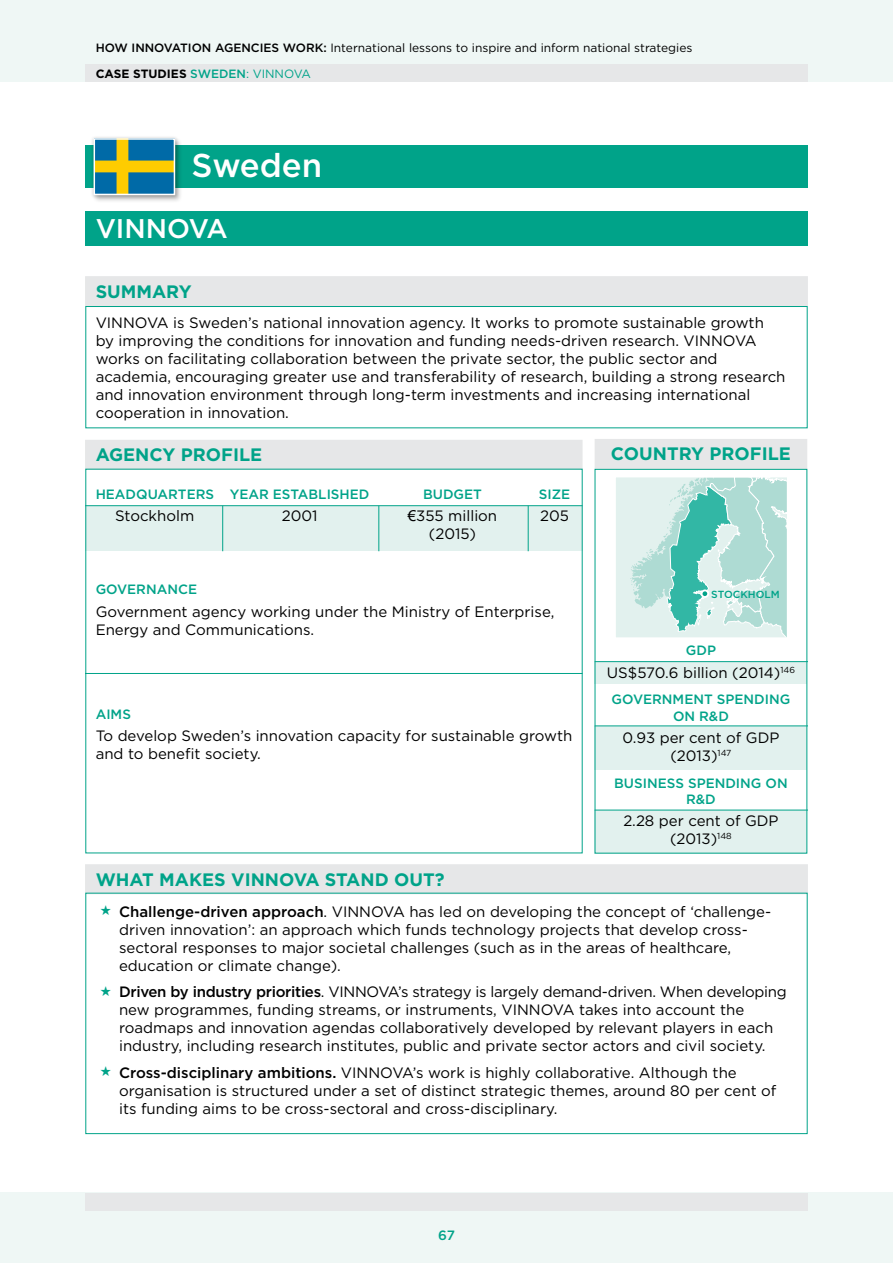
<style>
.page{position:relative;width:893px;height:1263px;background:#fff}
.page>*{position:absolute;margin:0;border:0;box-sizing:border-box;transform-origin:0 0}
.t1{font:500 33px "Gotham HTF";color:#fff}
.t2{font:500 27px "Gotham HTF";color:#fff}
.t3{font:700 18px "Gotham HTF";color:#00a389}
.t4{font:15px/18px "Gotham HTF";color:#000}
.t5{font:500 13.5px/16.2px "Gotham HTF";color:#00a389;text-align:center}
.t6{font:12px/25px "Gotham HTF";color:#000}
.t7{font:500 10.35px "Gotham HTF";color:#00a389}
.s1{font-weight:500}
.s2{font-weight:700}
.s3{font-weight:500;color:#00a389}
.s4{color:#00a389}
.s5{font-family:"Arial"}
</style>
<div class="page">
<div style="left:0;top:0;width:893px;height:81px;background:#eff7f5"></div>
<div style="left:85px;top:64px;width:723px;height:17px;background:#e6e7e8"></div>
<div style="left:0;top:1193px;width:893px;height:70px;background:#eff7f5"></div>
<div style="left:85px;top:1193px;width:723px;height:17px;background:#e6e7e8"></div>
<div style="left:595px;top:726px;width:212px;height:44px;background:#e2f1ee"></div>
<div style="left:595px;top:662px;width:212px;height:21px;background:#e2f1ee"></div>
<div style="left:595px;top:810px;width:212px;height:43px;background:#e2f1ee"></div>
<div style="left:85px;top:145px;width:723px;height:43px;background:#00a389"></div>
<div style="left:85px;top:211px;width:723px;height:34px;background:#00a389"></div>
<div style="left:85px;top:506px;width:498px;height:45px;background:#e2f1ee"></div>
<div style="left:85px;top:276px;width:723px;height:30px;background:#e6e7e8"></div>
<div style="left:85px;top:440px;width:498px;height:30px;background:#e6e7e8"></div>
<div style="left:85px;top:864px;width:723px;height:30px;background:#e6e7e8"></div>
<div style="left:595px;top:439px;width:212px;height:30px;background:#e6e7e8"></div>
<svg style="left:616px;top:478px;width:171px;height:160px;background:#b5e0d9"></svg>
<hr style="left:85px;top:505px;width:498px;height:1px;background:#00a389">
<hr style="left:85px;top:673px;width:498px;height:1px;background:#00a389">
<hr style="left:595px;top:725px;width:213px;height:1px;background:#00a389">
<hr style="left:595px;top:661px;width:213px;height:1px;background:#00a389">
<hr style="left:595px;top:810px;width:213px;height:1px;background:#00a389">
<hr style="left:222px;top:506px;width:1px;height:45px;background:#00a389">
<hr style="left:378px;top:506px;width:1px;height:45px;background:#00a389">
<hr style="left:528px;top:506px;width:1px;height:45px;background:#00a389">
<div style="left:92px;top:137px;width:90px;height:66px;background:#000;opacity:.25"></div>
<div style="left:90px;top:135px;width:89px;height:64px;background:#000;opacity:.25"></div>
<img style="left:97px;top:141px;width:75px;height:51px">
<div style="left:94px;top:138px;width:81px;height:57px;border:2px solid #fff"></div>
<div style="left:85px;top:306px;width:722px;height:122px;border:1px solid #00a389"></div>
<div style="left:85px;top:893px;width:722px;height:241px;border:1px solid #00a389"></div>
<p class="t6" style="left:96px;top:36px;width:598px"><span class="s1">HOW INNOVATION AGENCIES WORK:</span> International lessons to inspire and inform national strategies<br><span class="s2">CASE STUDIES</span> <span class="s3">SWEDEN</span><span class="s4">: VINNOVA</span></p>
<h1 class="t1" style="left:192px;top:147px;width:132px">Sweden</h1>
<h2 class="t2" style="left:96px;top:213px;width:134px">VINNOVA</h2>
<p class="t3" style="left:96px;top:281px;width:98px">SUMMARY</p>
<p class="t4" style="left:96px;top:314px;width:691px">VINNOVA is Sweden’s national innovation agency. It works to promote sustainable growth by improving the conditions for innovation and funding needs-driven research. VINNOVA works on facilitating collaboration between the private sector, the public sector and academia, encouraging greater use and transferability of research, building a strong research and innovation environment through long-term investments and increasing international cooperation in innovation.</p>
<p class="t3" style="left:96px;top:444px;width:168px">AGENCY PROFILE</p>
<p class="t5" style="left:96px;top:486px;width:275px">HEADQUARTERS YEAR ESTABLISHED</p>
<p class="t5" style="left:423px;top:486px;width:60px">BUDGET</p>
<p class="t5" style="left:539px;top:486px;width:33px">SIZE</p>
<p class="t4" style="left:115px;top:506px;width:81px">Stockholm</p>
<p class="t4" style="left:282px;top:506px;width:37px">2001</p>
<p class="t4" style="left:408px;top:506px;width:91px"><span class="s5">€</span>355 million</p>
<p class="t4" style="left:540px;top:506px;width:30px">205</p>
<p class="t4" style="left:429px;top:524px;width:49px">(2015)</p>
<p class="t3" style="left:611px;top:444px;width:181px">COUNTRY PROFILE</p>
<p class="t5" style="left:96px;top:581px;width:103px">GOVERNANCE</p>
<p class="t4" style="left:96px;top:602px;width:460px">Government agency working under the Ministry of Enterprise,<br>Energy and Communications.</p>
<p class="t5" style="left:96px;top:706px;width:37px">AIMS</p>
<p class="t4" style="left:96px;top:726px;width:478px">To develop Sweden’s innovation capacity for sustainable growth and to benefit society.</p>
<p class="t7" style="left:711px;top:588px;width:70px">STOCKHOLM</p>
<p class="t5" style="left:686px;top:642px;width:32px">GDP</p>
<p class="t4" style="left:607px;top:663px;width:190px">US$570.6 billion (2014)<sup>146</sup></p>
<p class="t5" style="left:612px;top:691px;width:180px">GOVERNMENT SPENDING<br>ON R&amp;D</p>
<p class="t4" style="left:622px;top:728px;width:158px;text-align:center">0.93 per cent of GDP (2013)<sup>147</sup></p>
<p class="t5" style="left:614px;top:774px;width:175px">BUSINESS SPENDING ON<br>R&amp;D</p>
<p class="t4" style="left:623px;top:811px;width:157px;text-align:center">2.28 per cent of GDP (2013)<sup>148</sup></p>
<p class="t3" style="left:96px;top:869px;width:350px">WHAT MAKES VINNOVA STAND OUT?</p>
<p class="t4" style="left:119px;top:902px;width:654px;text-indent:-19px"><span class="s4">★</span> <span class="s1">Challenge-driven approach</span>. VINNOVA has led on developing the concept of ‘challenge&shy;driven innovation’: an approach which funds technology projects that develop cross&shy;sectoral responses to major societal challenges (such as in the areas of healthcare, education or climate change).</p>
<p class="t4" style="left:119px;top:982px;width:669px;text-indent:-19px"><span class="s4">★</span> <span class="s1">Driven by industry priorities</span>. VINNOVA’s strategy is largely demand-driven. When developing new programmes, funding streams, or instruments, VINNOVA takes into account the roadmaps and innovation agendas collaboratively developed by relevant players in each industry, including research institutes, public and private sector actors and civil society.</p>
<p class="t4" style="left:119px;top:1063px;width:659px;text-indent:-19px"><span class="s4">★</span> <span class="s1">Cross-disciplinary ambitions.</span> VINNOVA’s work is highly collaborative. Although the organisation is structured under a set of distinct strategic themes, around 80 per cent of its funding aims to be cross-sectoral and cross-disciplinary.</p>
<p class="t5" style="left:438px;top:1227px;width:18px">67</p>
</div>
